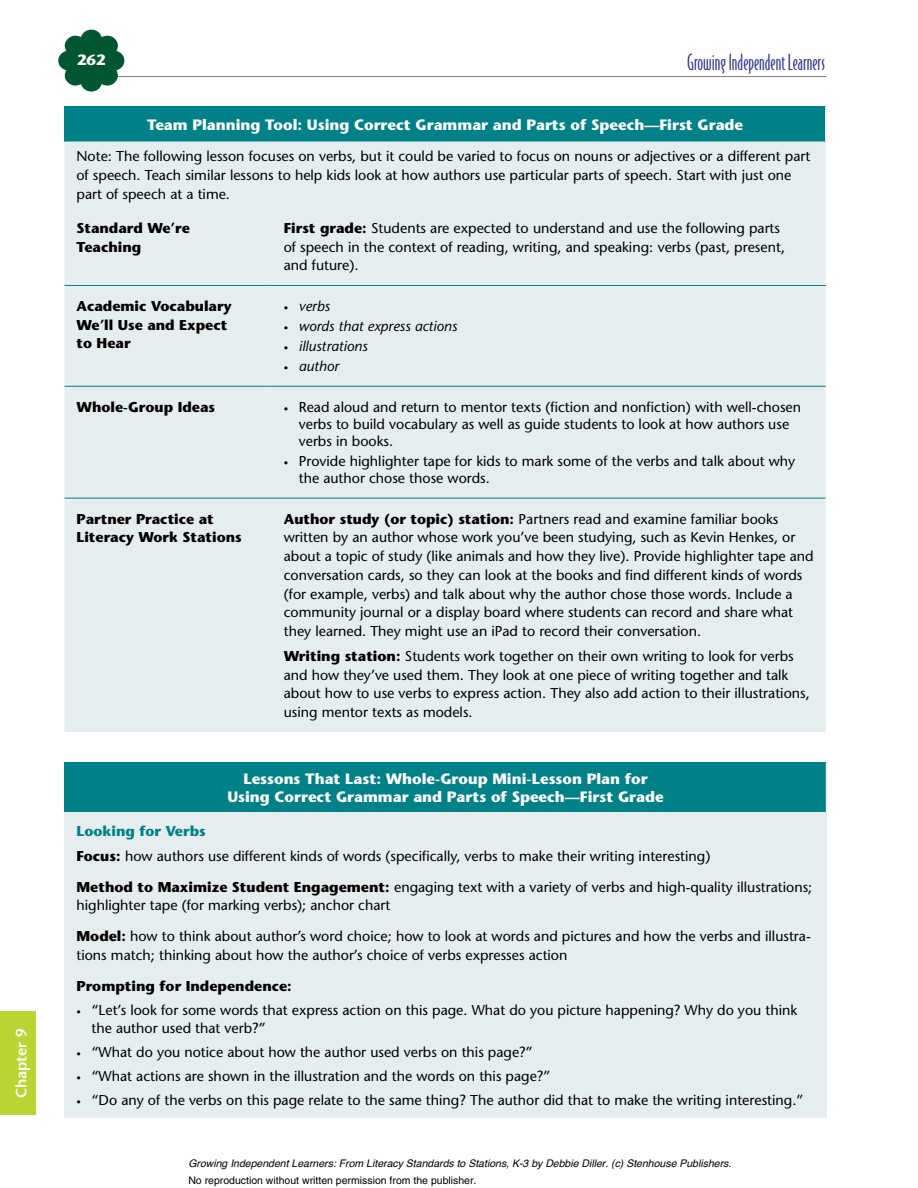
<style>
.page{position:relative;width:918px;height:1188px;background:#fff}
.page>*{position:absolute;margin:0;border:0;box-sizing:border-box;transform-origin:0 0}
.t1{font:21px "Bodega Sans Oldstyle";color:#2e2f8c}
.t2{font:700 15px/18px "Stone Sans Std";color:#fff;text-align:center}
.t3{font:600 15px "Stone Sans";color:#fff}
.t4{font:700 15px "Stone Sans";color:#fff}
.t5{font:500 14.25px/18.8px "Stone Sans Std";color:#000}
.t6{font:700 14.25px/18.8px "Stone Sans Std";color:#000}
.t7{font:italic 500 14.25px "Stone Sans Std";color:#000}
.t8{font:italic 10.5px "Helvetica";color:#000}
.t9{font:10.5px "Helvetica";color:#000}
.s1{font-weight:700}
.s2{font-style:normal;font-size:9px}
.s3{font-size:9px}
.s4{font-weight:700;color:#008187}
</style>
<div class="page">
<hr style="left:90px;top:76px;width:736px;height:1px;background:#808285">
<svg style="left:58px;top:30px;width:66px;height:62px"></svg>
<div style="left:0;top:1012px;width:36px;height:103px;background:#bad532"></div>
<div style="left:64px;top:106px;width:762px;height:36px;background:#008187"></div>
<div style="left:64px;top:142px;width:762px;height:590px;background:#e6edee"></div>
<hr style="left:64px;top:285px;width:208px;height:1px;background:#008187">
<hr style="left:272px;top:285px;width:554px;height:1px;background:#008187">
<hr style="left:64px;top:386px;width:208px;height:1px;background:#008187">
<hr style="left:272px;top:386px;width:554px;height:1px;background:#008187">
<hr style="left:64px;top:498px;width:208px;height:1px;background:#008187">
<hr style="left:272px;top:498px;width:554px;height:1px;background:#008187">
<hr style="left:825px;top:106px;width:1px;height:36px;background:#ebebec">
<div style="left:64px;top:762px;width:763px;height:50px;background:#008187"></div>
<div style="left:64px;top:812px;width:763px;height:306px;background:#e6edee"></div>
<hr style="left:826px;top:762px;width:1px;height:50px;background:#ebebec">
<p class="t3" style="left:12px;top:1098px;width:71px;rotate:-90deg">Chapter 9</p>
<p class="t4" style="left:77px;top:50px;width:30px">262</p>
<h1 class="t1" style="left:687px;top:50px;width:140px">Growing Independent Learners</h1>
<p class="t2" style="left:147px;top:115px;width:598px">Team Planning Tool: Using Correct Grammar and Parts of Speech—First Grade</p>
<p class="t5" style="left:76px;top:147px;width:735px">Note: The following lesson focuses on verbs, but it could be varied to focus on nouns or adjectives or a different part of speech. Teach similar lessons to help kids look at how authors use particular parts of speech. Start with just one part of speech at a time.</p>
<p class="t6" style="left:76px;top:219px;width:115px">Standard We’re<br>Teaching</p>
<p class="t5" style="left:284px;top:219px;width:503px"><span class="s1">First grade:</span> Students are expected to understand and use the following parts of speech in the context of reading, writing, and speaking: verbs (past, present, and future).</p>
<p class="t6" style="left:76px;top:297px;width:157px">Academic Vocabulary<br>We’ll Use and Expect to Hear</p>
<p class="t7" style="left:284px;top:298px;width:48px"><span class="s2">•</span> verbs</p>
<p class="t7" style="left:284px;top:318px;width:175px"><span class="s2">•</span> words that express actions</p>
<p class="t7" style="left:284px;top:338px;width:85px"><span class="s2">•</span> illustrations</p>
<p class="t7" style="left:284px;top:358px;width:57px"><span class="s2">•</span> author</p>
<p class="t6" style="left:76px;top:397px;width:140px">Whole-Group Ideas</p>
<p class="t5" style="left:299px;top:398px;width:504px;line-height:17.1px;text-indent:-15px"><span class="s3">•</span> Read aloud and return to mentor texts (fiction and nonfiction) with well-chosen verbs to build vocabulary as well as guide students to look at how authors use verbs in books.</p>
<p class="t5" style="left:299px;top:453px;width:498px;line-height:17.1px;text-indent:-15px"><span class="s3">•</span> Provide highlighter tape for kids to mark some of the verbs and talk about why the author chose those words.</p>
<p class="t6" style="left:76px;top:509px;width:167px">Partner Practice at<br>Literacy Work Stations</p>
<p class="t5" style="left:284px;top:509px;width:532px"><span class="s1">Author study (or topic) station:</span> Partners read and examine familiar books written by an author whose work you’ve been studying, such as Kevin Henkes, or about a topic of study (like animals and how they live). Provide highlighter tape and conversation cards, so they can look at the books and find different kinds of words (for example, verbs) and talk about why the author chose those words. Include a community journal or a display board where students can record and share what they learned. They might use an iPad to record their conversation.</p>
<p class="t5" style="left:284px;top:647px;width:528px"><span class="s1">Writing station:</span> Students work together on their own writing to look for verbs and how they’ve used them. They look at one piece of writing together and talk about how to use verbs to express action. They also add action to their illustrations, using mentor texts as models.</p>
<p class="t2" style="left:227px;top:769px;width:438px">Lessons That Last: Whole-Group Mini-Lesson Plan for<br>Using Correct Grammar and Parts of Speech—First Grade</p>
<p class="t5" style="left:76px;top:819px;width:635px;line-height:24.8px"><span class="s4">Looking for Verbs<br></span><span class="s1">Focus:</span> how authors use different kinds of words (specifically, verbs to make their writing interesting)</p>
<p class="t5" style="left:76px;top:877px;width:737px"><span class="s1">Method to Maximize Student Engagement:</span> engaging text with a variety of verbs and high-quality illustrations; highlighter tape (for marking verbs); anchor chart</p>
<p class="t5" style="left:76px;top:927px;width:736px"><span class="s1">Model:</span> how to think about author’s word choice; how to look at words and pictures and how the verbs and illustra&shy;tions match; thinking about how the author’s choice of verbs expresses action</p>
<p class="t6" style="left:76px;top:976px;width:217px">Prompting for Independence:</p>
<p class="t5" style="left:92px;top:1001px;width:707px;line-height:18px;text-indent:-15px"><span class="s3">•</span> “Let’s look for some words that express action on this page. What do you picture happening? Why do you think the author used that verb?”</p>
<p class="t5" style="left:76px;top:1042px;width:458px"><span class="s3">•</span> “What do you notice about how the author used verbs on this page?”</p>
<p class="t5" style="left:76px;top:1066px;width:476px"><span class="s3">•</span> “What actions are shown in the illustration and the words on this page?”</p>
<p class="t5" style="left:76px;top:1090px;width:729px"><span class="s3">•</span> “Do any of the verbs on this page relate to the same thing? The author did that to make the writing interesting.”</p>
<p class="t8" style="left:188px;top:1155px;width:545px">Growing Independent Learners: From Literacy Standards to Stations, K-3 by Debbie Diller. (c) Stenhouse Publishers.</p>
<p class="t9" style="left:188px;top:1174px;width:290px">No reproduction without written permission from the publisher.</p>
</div>
